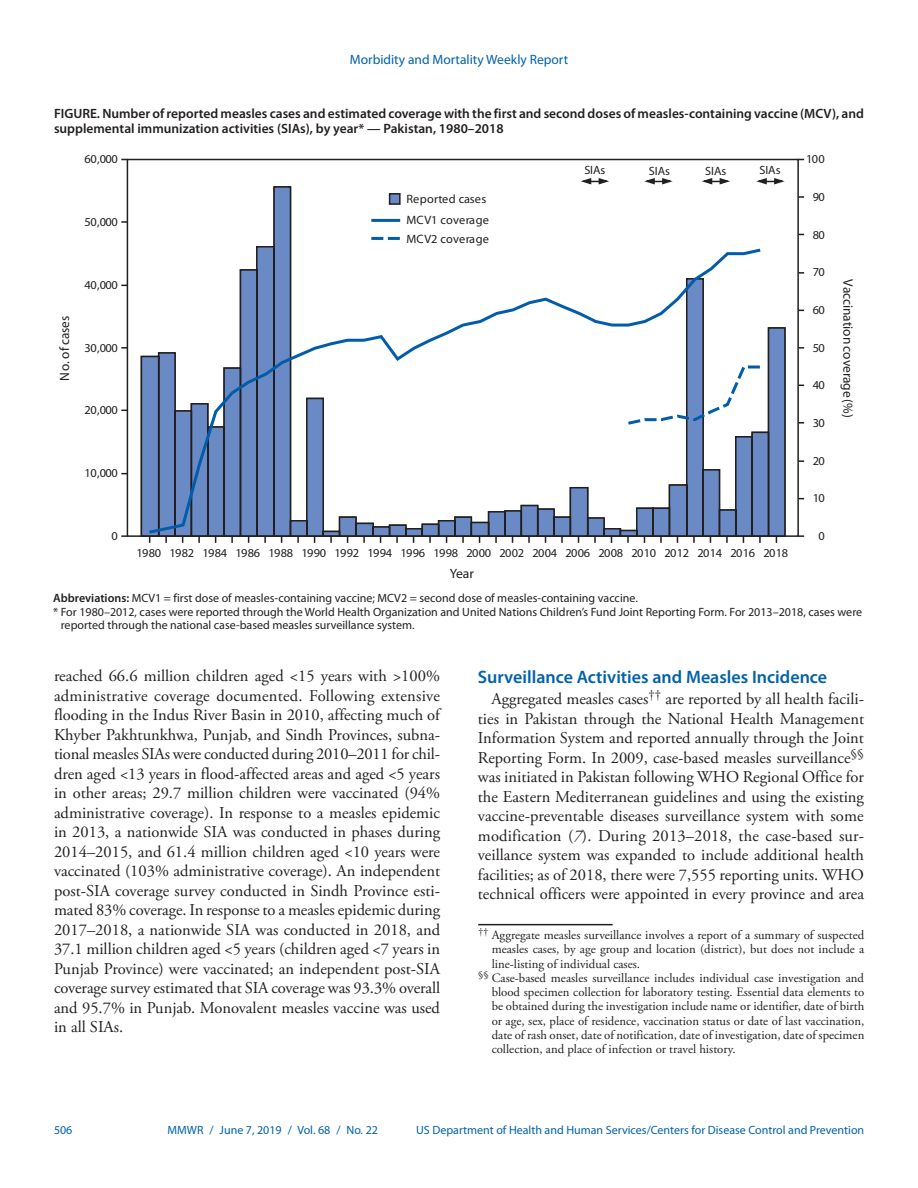
<style>
.page{position:relative;width:918px;height:1188px;background:#fff}
.page>*{position:absolute;margin:0;border:0;box-sizing:border-box;transform-origin:0 0}
.Heading_1{font:600 18px "Myriad Pro";color:#0161ab}
.Paragraph{font:16.5px/19.5px "Adobe Garamond Pro";color:#231f20;text-align:justify}
.t1{font:13.65px "Myriad Pro";letter-spacing:-.005em;color:#231f20}
.Figure_Title{font:600 13.5px/15px "Myriad Pro";color:#231f20}
.t2{font:13.5px "Myriad Pro";color:#0161ab}
.t3{font:13.5px "Myriad Pro";letter-spacing:.005em;color:#231f20}
.footnote_no_rule_tex{font:12.75px/14.2px "Adobe Garamond Pro";color:#231f20;text-align:justify}
.footnote_w_rule_text{font:12.75px/14.2px "Adobe Garamond Pro";color:#231f20;text-align:justify}
.t4{font:12.15px "Myriad Pro";letter-spacing:-.04em;color:#231f20}
.t5{font:12.15px/21.6px "Myriad Pro";letter-spacing:.01em;color:#231f20}
.t6{font:12.15px "Myriad Pro";letter-spacing:.005em;color:#231f20}
.Figure_Footnote{font:12px/13.5px "Myriad Pro";color:#231f20}
.t7{font:12px "Myriad Pro";color:#0161ab}
.Abbreviations{font:12px "Myriad Pro";color:#231f20}
.s1{font-weight:600}
.s2{font-style:italic}
</style>
<div class="page">
<svg style="left:702px;top:178px;width:28px;height:7px"></svg>
<svg style="left:644px;top:178px;width:29px;height:7px"></svg>
<svg style="left:581px;top:178px;width:28px;height:7px"></svg>
<svg style="left:756px;top:178px;width:29px;height:7px"></svg>
<svg style="left:140px;top:186px;width:646px;height:351px"></svg>
<svg style="left:798px;top:196px;width:6px;height:2px"></svg>
<svg style="left:798px;top:272px;width:6px;height:2px"></svg>
<svg style="left:798px;top:347px;width:6px;height:2px"></svg>
<svg style="left:798px;top:422px;width:6px;height:2px"></svg>
<svg style="left:798px;top:460px;width:6px;height:2px"></svg>
<svg style="left:798px;top:535px;width:6px;height:2px"></svg>
<svg style="left:121px;top:221px;width:6px;height:2px"></svg>
<svg style="left:121px;top:347px;width:6px;height:2px"></svg>
<svg style="left:121px;top:535px;width:6px;height:2px"></svg>
<svg style="left:165px;top:537px;width:2px;height:6px"></svg>
<svg style="left:198px;top:537px;width:2px;height:6px"></svg>
<svg style="left:231px;top:537px;width:2px;height:6px"></svg>
<svg style="left:264px;top:537px;width:2px;height:6px"></svg>
<svg style="left:297px;top:537px;width:2px;height:6px"></svg>
<svg style="left:330px;top:537px;width:2px;height:6px"></svg>
<svg style="left:363px;top:537px;width:2px;height:6px"></svg>
<svg style="left:396px;top:537px;width:2px;height:6px"></svg>
<svg style="left:429px;top:537px;width:2px;height:6px"></svg>
<svg style="left:462px;top:537px;width:2px;height:6px"></svg>
<svg style="left:495px;top:537px;width:2px;height:6px"></svg>
<svg style="left:528px;top:537px;width:2px;height:6px"></svg>
<svg style="left:561px;top:537px;width:2px;height:6px"></svg>
<svg style="left:594px;top:537px;width:2px;height:6px"></svg>
<svg style="left:627px;top:537px;width:2px;height:6px"></svg>
<svg style="left:660px;top:537px;width:2px;height:6px"></svg>
<svg style="left:693px;top:537px;width:2px;height:6px"></svg>
<svg style="left:726px;top:537px;width:2px;height:6px"></svg>
<svg style="left:759px;top:537px;width:2px;height:6px"></svg>
<svg style="left:146px;top:247px;width:618px;height:289px"></svg>
<svg style="left:625px;top:364px;width:138px;height:63px"></svg>
<hr style="left:371px;top:219px;width:29px;height:3px;background:#015dab">
<svg style="left:371px;top:237px;width:29px;height:3px"></svg>
<hr style="left:478px;top:924px;width:135px;height:1px;background:#231f20">
<p class="t2" style="left:350px;top:51px;width:220px">Morbidity and Mortality Weekly Report</p>
<p class="Figure_Title" style="left:54px;top:106px;width:812px">FIGURE. Number of reported measles cases and estimated coverage with the first and second doses of measles-containing vaccine (MCV), and supplemental immunization activities (SIAs), by year* — Pakistan, 1980–2018</p>
<p class="t4" style="left:85px;top:152px;width:35px">60,000</p>
<p class="t4" style="left:85px;top:214px;width:35px">50,000</p>
<p class="t3" style="left:56px;top:381px;width:66px;rotate:-90deg">No. of cases</p>
<p class="t4" style="left:85px;top:277px;width:35px">40,000</p>
<p class="t4" style="left:85px;top:340px;width:35px">30,000</p>
<p class="t4" style="left:85px;top:403px;width:35px">20,000</p>
<p class="t4" style="left:85px;top:466px;width:35px">10,000</p>
<p class="t4" style="left:111px;top:529px;width:8px">0</p>
<p class="t5" style="left:407px;top:188px;width:84px">Reported cases<br>MCV1 coverage</p>
<p class="t6" style="left:407px;top:231px;width:84px">MCV2 coverage</p>
<p class="Figure_Footnote" style="left:584px;top:163px;width:23px">SIAs</p>
<p class="Figure_Footnote" style="left:649px;top:164px;width:23px">SIAs</p>
<p class="Figure_Footnote" style="left:705px;top:164px;width:23px">SIAs</p>
<p class="Figure_Footnote" style="left:759px;top:163px;width:23px">SIAs</p>
<p class="t4" style="left:136px;top:546px;width:653px">1980 1982 1984 1986 1988 1990 1992 1994 1996 1998 2000 2002 2004 2006 2008 2010 2012 2014 2016 2018</p>
<p class="t3" style="left:450px;top:565px;width:26px">Year</p>
<p class="t4" style="left:806px;top:152px;width:20px">100</p>
<p class="t4" style="left:813px;top:189px;width:14px">90</p>
<p class="t4" style="left:813px;top:227px;width:14px">80</p>
<p class="t4" style="left:813px;top:265px;width:14px">70</p>
<p class="t4" style="left:813px;top:302px;width:14px">60</p>
<p class="t4" style="left:813px;top:340px;width:14px">50</p>
<p class="t4" style="left:813px;top:378px;width:14px">40</p>
<p class="t4" style="left:813px;top:415px;width:14px">30</p>
<p class="t4" style="left:813px;top:453px;width:14px">20</p>
<p class="t4" style="left:813px;top:491px;width:14px">10</p>
<p class="t4" style="left:819px;top:529px;width:8px">0</p>
<p class="t1" style="left:856px;top:279px;width:140px;rotate:90deg">Vaccination coverage (%)</p>
<p class="Abbreviations" style="left:53px;top:591px;width:586px"><span class="s1">Abbreviations:</span> MCV1 = first dose of measles-containing vaccine; MCV2 = second dose of measles-containing vaccine.</p>
<p class="Figure_Footnote" style="left:61px;top:605px;width:803px;text-indent:-8px">* For 1980–2012, cases were reported through the World Health Organization and United Nations Children’s Fund Joint Reporting Form. For 2013–2018, cases were reported through the national case-based measles surveillance system.</p>
<p class="Paragraph" style="left:54px;top:667px;width:388px">reached 66.6 million children aged &lt;15 years with &gt;100% administrative coverage documented. Following extensive flooding in the Indus River Basin in 2010, affecting much of Khyber Pakhtunkhwa, Punjab, and Sindh Provinces, subna&shy;tional measles SIAs were conducted during 2010–2011 for chil&shy;dren aged &lt;13 years in flood-affected areas and aged &lt;5 years in other areas; 29.7 million children were vaccinated (94% administrative coverage). In response to a measles epidemic in 2013, a nationwide SIA was conducted in phases during 2014–2015, and 61.4 million children aged &lt;10 years were vaccinated (103% administrative coverage). An independent post-SIA coverage survey conducted in Sindh Province esti&shy;mated 83% coverage. In response to a measles epidemic during 2017–2018, a nationwide SIA was conducted in 2018, and 37.1 million children aged &lt;5 years (children aged &lt;7 years in Punjab Province) were vaccinated; an independent post-SIA coverage survey estimated that SIA coverage was 93.3% overall and 95.7% in Punjab. Monovalent measles vaccine was used in all SIAs.</p>
<h1 class="Heading_1" style="left:478px;top:665px;width:351px">Surveillance Activities and Measles Incidence</h1>
<p class="Paragraph" style="left:478px;top:690px;width:388px;text-indent:14px">Aggregated measles cases<sup>††</sup> are reported by all health facili&shy;ties in Pakistan through the National Health Management Information System and reported annually through the Joint Reporting Form. In 2009, case-based measles surveillance<sup>§§ </sup>was initiated in Pakistan following WHO Regional Office for the Eastern Mediterranean guidelines and using the existing vaccine-preventable diseases surveillance system with some modification (<span class="s2">7</span>). During 2013–2018, the case-based sur&shy;veillance system was expanded to include additional health facilities; as of 2018, there were 7,555 reporting units. WHO technical officers were appointed in every province and area</p>
<p class="footnote_w_rule_text" style="left:492px;top:928px;width:374px;text-indent:-13px"><sup>††</sup> Aggregate measles surveillance involves a report of a summary of suspected measles cases, by age group and location (district), but does not include a line-listing of individual cases.</p>
<p class="footnote_no_rule_tex" style="left:492px;top:971px;width:374px;text-indent:-14px"><sup>§§</sup> Case-based measles surveillance includes individual case investigation and blood specimen collection for laboratory testing. Essential data elements to be obtained during the investigation include name or identifier, date of birth or age, sex, place of residence, vaccination status or date of last vaccination, date of rash onset, date of notification, date of investigation, date of specimen collection, and place of infection or travel history.</p>
<p class="t7" style="left:54px;top:1123px;width:20px">506</p>
<p class="t7" style="left:168px;top:1123px;width:212px">MMWR / June 7, 2019 / Vol. 68 / No. 22</p>
<p class="t7" style="left:416px;top:1123px;width:450px">US Department of Health and Human Services/Centers for Disease Control and Prevention</p>
</div>
